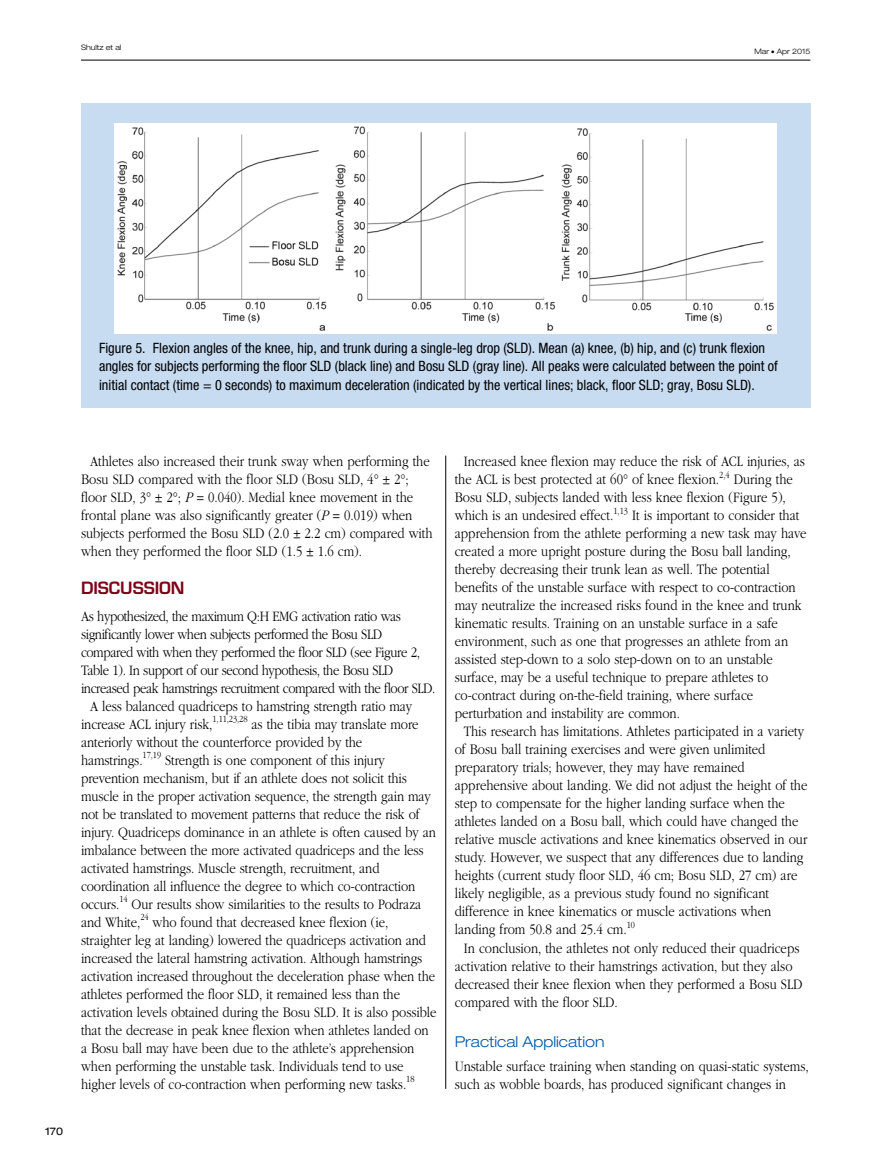
<style>
.page{position:relative;width:878px;height:1175px;background:#fff}
.page>*{position:absolute;margin:0;border:0;box-sizing:border-box;transform-origin:0 0}
.t1{font:600 16.5px "Eurostile";letter-spacing:-.005em;color:#7d0318}
.t2{font:300 15px/18px "ITC Garamond Std";color:#000;scale:.85 1}
.t3{font:300 15px "ITC Garamond Std";letter-spacing:-.03em;color:#000;scale:.85 1}
.t4{font:300 expanded 15px "Helvetica Neue LT Std";color:#0057a8}
.t5{font:condensed 14.25px/18px "Helvetica Neue LT Std";color:#000}
.t6{font:expanded 10.5px "Helvetica Neue LT Std";color:#000}
.t7{font:300 9.75px "ITC Garamond Std";letter-spacing:-.005em;color:#000;scale:.85 1}
.t8{font:300 expanded 7.5px "Helvetica Neue LT Std";color:#000}
.s1{font-style:italic}
</style>
<div class="page">
<hr style="left:81px;top:60px;width:729px;height:1px;background:#000">
<hr style="left:445px;top:455px;width:1px;height:633px;background:#000">
<div style="left:81px;top:104px;width:729px;height:304px;background:#c7dbf1"></div>
<img style="left:115px;top:123px;width:661px;height:211px">
<p class="t8" style="left:81px;top:43px;width:42px">Shultz et al</p>
<p class="t8" style="left:754px;top:47px;width:57px">Mar • Apr 2015</p>
<p class="t5" style="left:99px;top:339px;width:680px">Figure 5. Flexion angles of the knee, hip, and trunk during a single-leg drop (SLD). Mean (a) knee, (b) hip, and (c) trunk flexion angles for subjects performing the floor SLD (black line) and Bosu SLD (gray line). All peaks were calculated between the point of initial contact (time = 0 seconds) to maximum deceleration (indicated by the vertical lines; black, floor SLD; gray, Bosu SLD).</p>
<p class="t6" style="left:45px;top:1125px;width:19px">170</p>
<p class="t2" style="left:81px;top:453px;width:415px;text-indent:9px">Athletes also increased their trunk sway when performing the Bosu SLD compared with the floor SLD (Bosu SLD, 4° ± 2°; floor SLD, 3° ± 2°; <span class="s1">P</span> = 0.040). Medial knee movement in the frontal plane was also significantly greater (<span class="s1">P</span> = 0.019) when subjects performed the Bosu SLD (2.0 ± 2.2 cm) compared with when they performed the floor SLD (1.5 ± 1.6 cm).</p>
<p class="t1" style="left:81px;top:577px;width:105px">DISCUSSION</p>
<p class="t3" style="left:81px;top:608px;width:378px">As hypothesized, the maximum Q:H EMG activation ratio was</p>
<p class="t3" style="left:81px;top:626px;width:356px">significantly lower when subjects performed the Bosu SLD</p>
<p class="t3" style="left:81px;top:644px;width:400px">compared with when they performed the floor SLD (see Figure 2,</p>
<p class="t3" style="left:81px;top:662px;width:369px">Table 1). In support of our second hypothesis, the Bosu SLD</p>
<p class="t3" style="left:81px;top:680px;width:418px">increased peak hamstrings recruitment compared with the floor SLD.</p>
<p class="t2" style="left:90px;top:697px;width:380px">A less balanced quadriceps to hamstring strength ratio may</p>
<p class="t2" style="left:81px;top:715px;width:156px">increase ACL injury risk,</p>
<p class="t7" style="left:212px;top:714px;width:43px">1,11,23,28</p>
<p class="t2" style="left:81px;top:715px;width:398px;text-indent:170px">as the tibia may translate more anteriorly without the counterforce provided by the hamstrings.</p>
<p class="t7" style="left:143px;top:750px;width:23px">17,19</p>
<p class="t2" style="left:81px;top:751px;width:419px;text-indent:84px">Strength is one component of this injury prevention mechanism, but if an athlete does not solicit this muscle in the proper activation sequence, the strength gain may not be translated to movement patterns that reduce the risk of injury. Quadriceps dominance in an athlete is often caused by an imbalance between the more activated quadriceps and the less activated hamstrings. Muscle strength, recruitment, and coordination all influence the degree to which co-contraction occurs.<sup>14</sup> Our results show similarities to the results to Podraza and White,</p>
<p class="t7" style="left:140px;top:912px;width:11px">24</p>
<p class="t2" style="left:81px;top:913px;width:419px;text-indent:72px">who found that decreased knee flexion (ie, straighter leg at landing) lowered the quadriceps activation and increased the lateral hamstring activation. Although hamstrings activation increased throughout the deceleration phase when the athletes performed the floor SLD, it remained less than the activation levels obtained during the Bosu SLD. It is also possible that the decrease in peak knee flexion when athletes landed on a Bosu ball may have been due to the athlete’s apprehension when performing the unstable task. Individuals tend to use higher levels of co-contraction when performing new tasks.<sup>18</sup></p>
<p class="t2" style="left:454px;top:453px;width:413px;text-indent:9px">Increased knee flexion may reduce the risk of ACL injuries, as the ACL is best protected at 60° of knee flexion.</p>
<p class="t7" style="left:719px;top:469px;width:14px">2,4</p>
<p class="t2" style="left:454px;top:471px;width:399px;text-indent:279px">During the<br>Bosu SLD, subjects landed with less knee flexion (Figure 5), which is an undesired effect.</p>
<p class="t7" style="left:613px;top:505px;width:19px">1,13</p>
<p class="t2" style="left:454px;top:507px;width:415px;text-indent:177px">It is important to consider that apprehension from the athlete performing a new task may have created a more upright posture during the Bosu ball landing, thereby decreasing their trunk lean as well. The potential benefits of the unstable surface with respect to co-contraction may neutralize the increased risks found in the knee and trunk kinematic results. Training on an unstable surface in a safe environment, such as one that progresses an athlete from an assisted step-down to a solo step-down on to an unstable surface, may be a useful technique to prepare athletes to co-contract during on-the-field training, where surface perturbation and instability are common.</p>
<p class="t2" style="left:454px;top:723px;width:416px;text-indent:9px">This research has limitations. Athletes participated in a variety of Bosu ball training exercises and were given unlimited preparatory trials; however, they may have remained apprehensive about landing. We did not adjust the height of the step to compensate for the higher landing surface when the athletes landed on a Bosu ball, which could have changed the relative muscle activations and knee kinematics observed in our study. However, we suspect that any differences due to landing heights (current study floor SLD, 46 cm; Bosu SLD, 27 cm) are likely negligible, as a previous study found no significant difference in knee kinematics or muscle activations when landing from 50.8 and 25.4 cm.</p>
<p class="t7" style="left:626px;top:919px;width:11px">10</p>
<p class="t2" style="left:454px;top:939px;width:411px;text-indent:9px">In conclusion, the athletes not only reduced their quadriceps activation relative to their hamstrings activation, but they also decreased their knee flexion when they performed a Bosu SLD compared with the floor SLD.</p>
<p class="t4" style="left:454px;top:1032px;width:151px">Practical Application</p>
<p class="t2" style="left:454px;top:1057px;width:418px">Unstable surface training when standing on quasi-static systems, such as wobble boards, has produced significant changes in</p>
</div>
